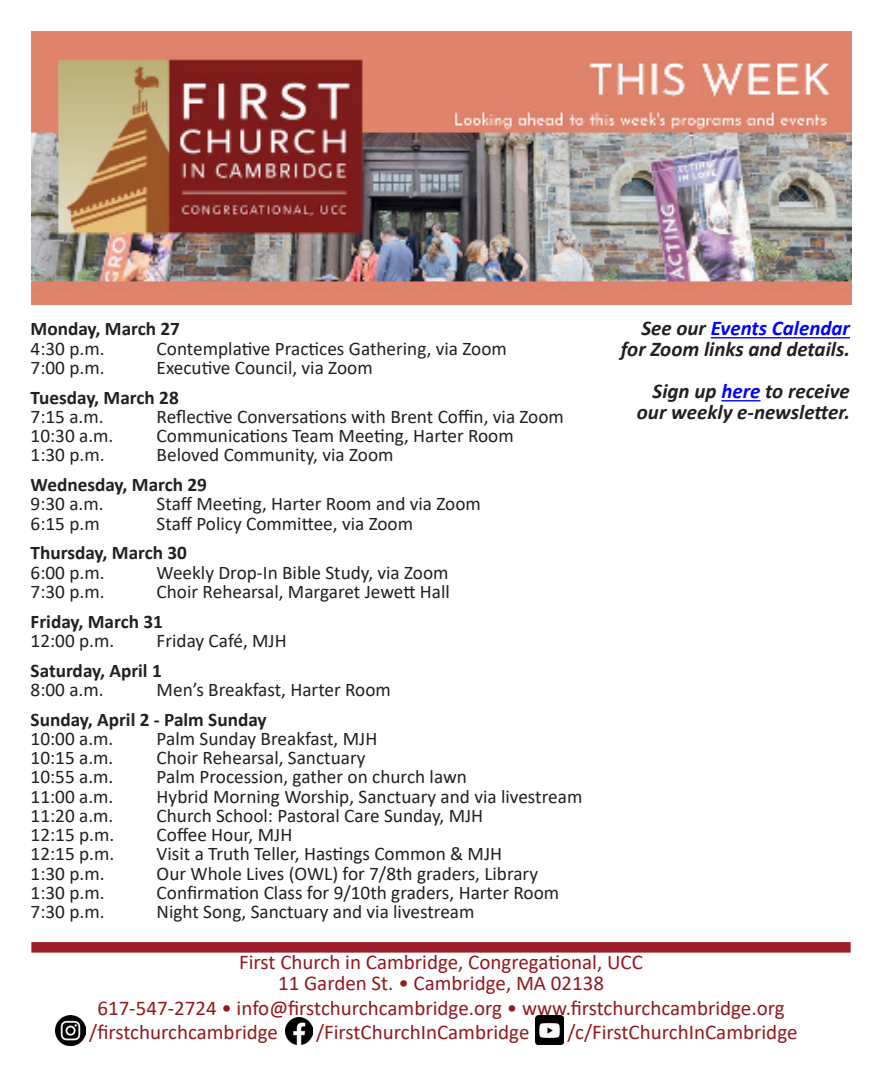
<style>
.page{position:relative;width:882px;height:1071px;background:#fff}
.page>*{position:absolute;margin:0;border:0;box-sizing:border-box;transform-origin:0 0}
.Paragraph_Style_1{font:21px "Calibri";color:#92191c}
.Paragraph_Style_1-2{font:italic 700 21px "Calibri";color:#231f20}
.Paragraph_Style_1-3{font:italic 700 21px "Calibri";color:#00f}
.Paragraph_Style_1-4{font:19.25px "Calibri";color:#231f20}
.Paragraph_Style_1-5{font:700 19.25px "Calibri";color:#231f20}
.s1{color:#231f20}
.s2{color:#00f}
</style>
<div class="page">
<div style="left:31px;top:942px;width:820px;height:11px;background:#9c1c28"></div>
<img style="left:56px;top:1015px;width:29px;height:30px">
<img style="left:286px;top:1018px;width:26px;height:26px">
<img style="left:535px;top:1016px;width:29px;height:28px">
<hr style="left:711px;top:337px;width:139px;height:1px;background:#00f">
<hr style="left:721px;top:400px;width:39px;height:1px;background:#00f">
<img style="left:32px;top:32px;width:820px;height:273px">
<p class="Paragraph_Style_1-3" style="left:641px;top:314px;width:210px"><span class="s1">See our</span> Events Calendar</p>
<p class="Paragraph_Style_1-2" style="left:621px;top:335px;width:231px">for Zoom links and details.</p>
<p class="Paragraph_Style_1-2" style="left:653px;top:377px;width:199px">Sign up <span class="s2">here</span> to receive</p>
<p class="Paragraph_Style_1-2" style="left:637px;top:398px;width:215px">our weekly e-newsletter.</p>
<p class="Paragraph_Style_1-5" style="left:31px;top:315px;width:151px">Monday, March 27</p>
<p class="Paragraph_Style_1-4" style="left:31px;top:335px;width:75px">4:30 p.m.</p>
<p class="Paragraph_Style_1-4" style="left:157px;top:335px;width:352px">Contemplative Practices Gathering, via Zoom</p>
<p class="Paragraph_Style_1-4" style="left:31px;top:354px;width:75px">7:00 p.m.</p>
<p class="Paragraph_Style_1-4" style="left:157px;top:354px;width:218px">Executive Council, via Zoom</p>
<p class="Paragraph_Style_1-5" style="left:31px;top:384px;width:150px">Tuesday, March 28</p>
<p class="Paragraph_Style_1-4" style="left:31px;top:403px;width:75px">7:15 a.m.</p>
<p class="Paragraph_Style_1-4" style="left:157px;top:403px;width:409px">Reflective Conversations with Brent Coffin, via Zoom</p>
<p class="Paragraph_Style_1-4" style="left:31px;top:422px;width:84px">10:30 a.m.</p>
<p class="Paragraph_Style_1-4" style="left:157px;top:422px;width:359px">Communications Team Meeting, Harter Room</p>
<p class="Paragraph_Style_1-4" style="left:31px;top:442px;width:75px">1:30 p.m.</p>
<p class="Paragraph_Style_1-4" style="left:157px;top:442px;width:238px">Beloved Community, via Zoom</p>
<p class="Paragraph_Style_1-5" style="left:31px;top:471px;width:178px">Wednesday, March 29</p>
<p class="Paragraph_Style_1-4" style="left:31px;top:491px;width:75px">9:30 a.m.</p>
<p class="Paragraph_Style_1-4" style="left:157px;top:491px;width:326px">Staff Meeting, Harter Room and via Zoom</p>
<p class="Paragraph_Style_1-4" style="left:31px;top:510px;width:71px">6:15 p.m</p>
<p class="Paragraph_Style_1-4" style="left:157px;top:510px;width:258px">Staff Policy Committee, via Zoom</p>
<p class="Paragraph_Style_1-5" style="left:31px;top:539px;width:158px">Thursday, March 30</p>
<p class="Paragraph_Style_1-4" style="left:31px;top:559px;width:75px">6:00 p.m.</p>
<p class="Paragraph_Style_1-4" style="left:157px;top:559px;width:293px">Weekly Drop-In Bible Study, via Zoom</p>
<p class="Paragraph_Style_1-4" style="left:31px;top:578px;width:75px">7:30 p.m.</p>
<p class="Paragraph_Style_1-4" style="left:157px;top:578px;width:295px">Choir Rehearsal, Margaret Jewett Hall</p>
<p class="Paragraph_Style_1-5" style="left:31px;top:608px;width:134px">Friday, March 31</p>
<p class="Paragraph_Style_1-4" style="left:31px;top:627px;width:85px">12:00 p.m.</p>
<p class="Paragraph_Style_1-4" style="left:157px;top:627px;width:132px">Friday Café, MJH</p>
<p class="Paragraph_Style_1-5" style="left:31px;top:657px;width:133px">Saturday, April 1</p>
<p class="Paragraph_Style_1-4" style="left:31px;top:676px;width:75px">8:00 a.m.</p>
<p class="Paragraph_Style_1-4" style="left:157px;top:676px;width:236px">Men’s Breakfast, Harter Room</p>
<p class="Paragraph_Style_1-5" style="left:31px;top:706px;width:237px">Sunday, April 2 - Palm Sunday</p>
<p class="Paragraph_Style_1-4" style="left:31px;top:725px;width:84px">10:00 a.m.</p>
<p class="Paragraph_Style_1-4" style="left:157px;top:725px;width:222px">Palm Sunday Breakfast, MJH</p>
<p class="Paragraph_Style_1-4" style="left:31px;top:744px;width:84px">10:15 a.m.</p>
<p class="Paragraph_Style_1-4" style="left:157px;top:744px;width:210px">Choir Rehearsal, Sanctuary</p>
<p class="Paragraph_Style_1-4" style="left:31px;top:764px;width:84px">10:55 a.m.</p>
<p class="Paragraph_Style_1-4" style="left:157px;top:764px;width:312px">Palm Procession, gather on church lawn</p>
<p class="Paragraph_Style_1-4" style="left:31px;top:783px;width:84px">11:00 a.m.</p>
<p class="Paragraph_Style_1-4" style="left:157px;top:783px;width:427px">Hybrid Morning Worship, Sanctuary and via livestream</p>
<p class="Paragraph_Style_1-4" style="left:31px;top:802px;width:84px">11:20 a.m.</p>
<p class="Paragraph_Style_1-4" style="left:157px;top:802px;width:328px">Church School: Pastoral Care Sunday, MJH</p>
<p class="Paragraph_Style_1-4" style="left:31px;top:821px;width:85px">12:15 p.m.</p>
<p class="Paragraph_Style_1-4" style="left:157px;top:821px;width:137px">Coffee Hour, MJH</p>
<p class="Paragraph_Style_1-4" style="left:31px;top:841px;width:85px">12:15 p.m.</p>
<p class="Paragraph_Style_1-4" style="left:157px;top:841px;width:347px">Visit a Truth Teller, Hastings Common &amp; MJH</p>
<p class="Paragraph_Style_1-4" style="left:31px;top:860px;width:75px">1:30 p.m.</p>
<p class="Paragraph_Style_1-4" style="left:157px;top:860px;width:383px">Our Whole Lives (OWL) for 7/8th graders, Library</p>
<p class="Paragraph_Style_1-4" style="left:31px;top:879px;width:75px">1:30 p.m.</p>
<p class="Paragraph_Style_1-4" style="left:157px;top:879px;width:404px">Confirmation Class for 9/10th graders, Harter Room</p>
<p class="Paragraph_Style_1-4" style="left:31px;top:898px;width:75px">7:30 p.m.</p>
<p class="Paragraph_Style_1-4" style="left:157px;top:898px;width:319px">Night Song, Sanctuary and via livestream</p>
<p class="Paragraph_Style_1" style="left:239px;top:948px;width:405px">First Church in Cambridge, Congregational, UCC</p>
<p class="Paragraph_Style_1" style="left:278px;top:969px;width:328px">11 Garden St. • Cambridge, MA 02138</p>
<p class="Paragraph_Style_1" style="left:97px;top:993px;width:689px">617-547-2724 • info@firstchurchcambridge.org • www.firstchurchcambridge.org</p>
<p class="Paragraph_Style_1" style="left:89px;top:1018px;width:190px">/firstchurchcambridge</p>
<p class="Paragraph_Style_1" style="left:316px;top:1018px;width:215px">/FirstChurchInCambridge</p>
<p class="Paragraph_Style_1" style="left:567px;top:1018px;width:232px">/c/FirstChurchInCambridge</p>
</div>
